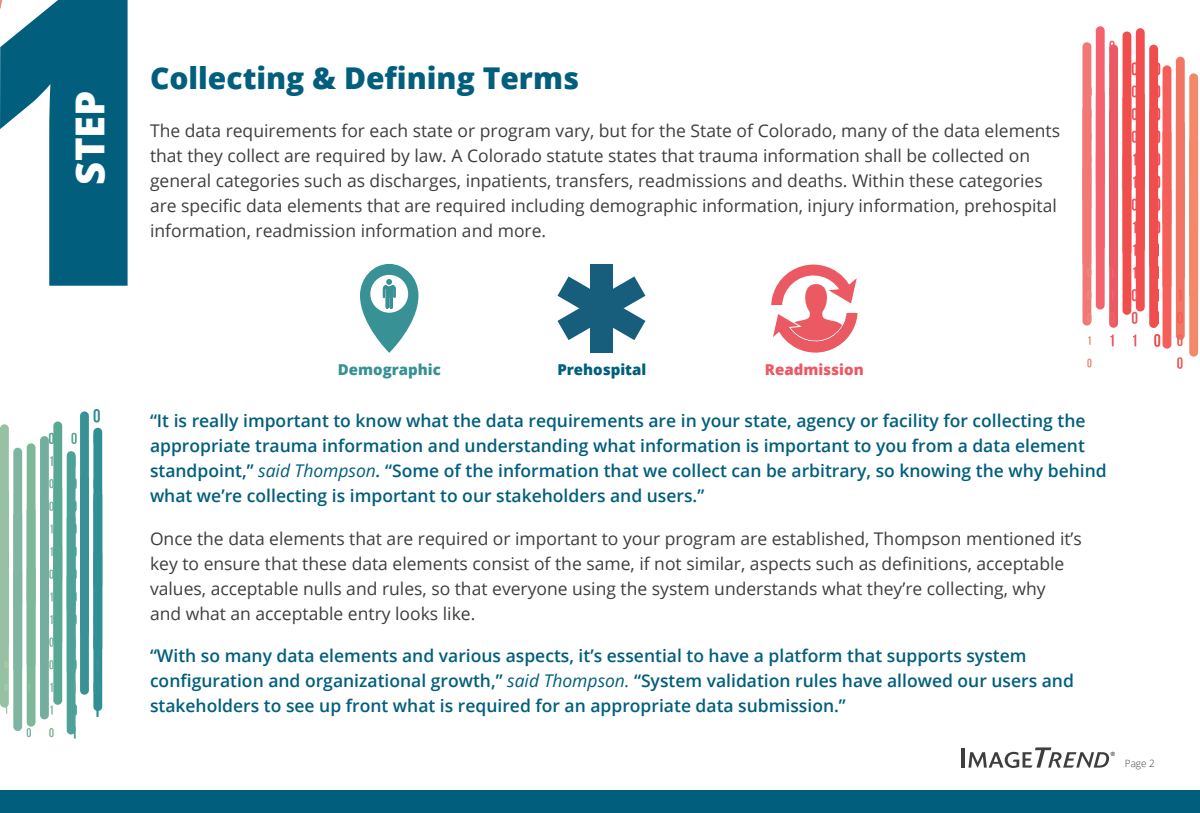
<style>
.page{position:relative;width:1200px;height:813px;background:#fff}
.page>*{position:absolute;margin:0;border:0;box-sizing:border-box;transform-origin:0 0}
.t1{font:800 40px "Open Sans";color:#fff}
.t2{font:800 30px "Open Sans";color:#015e7d}
.t3{font:17.5px/25px "Open Sans";color:#3e3e3f}
.t4{font:600 17.5px/25px "Open Sans";color:#015e7d}
.t5{font:800 15px "Open Sans";color:#389194}
.t6{font:800 15px "Open Sans";color:#015e7d}
.t7{font:800 15px "Open Sans";color:#eb5963}
.t8{font:300 10px "Open Sans";color:#3e3e3f}
.t9{font:700 5.75px "Arial";color:#3e3e3f}
.s1{font-weight:400;font-style:italic}
.s2{font-style:italic}
</style>
<div class="page">
<hr style="left:961px;top:747px;width:4px;height:20px;background:#3e3e3f">
<svg style="left:968px;top:747px;width:141px;height:21px"></svg>
<svg style="left:0;top:0;width:128px;height:286px"></svg>
<div style="left:1189px;top:195px;width:9px;height:161px;background:#f5876b;border-radius:4px"></div>
<div style="left:1176px;top:178px;width:9px;height:162px;background:#f27563;border-radius:4px"></div>
<div style="left:1163px;top:187px;width:8px;height:161px;background:#f55e59;border-radius:4px"></div>
<div style="left:1149px;top:166px;width:9px;height:162px;background:#f04d4f;border-radius:4px"></div>
<div style="left:1136px;top:150px;width:9px;height:161px;background:#f24d4f;border-radius:4px"></div>
<div style="left:1123px;top:153px;width:8px;height:162px;background:#f04d4d;border-radius:4px"></div>
<div style="left:1109px;top:166px;width:9px;height:162px;background:#eb5963;border-radius:4px"></div>
<div style="left:1096px;top:148px;width:9px;height:161px;background:#f5616e;border-radius:4px"></div>
<div style="left:1082px;top:164px;width:9px;height:161px;background:#f27878;border-radius:4px"></div>
<svg style="left:1109px;top:41px;width:6px;height:5px"></svg>
<svg style="left:1132px;top:62px;width:4px;height:13px"></svg>
<svg style="left:1158px;top:62px;width:2px;height:13px"></svg>
<svg style="left:1132px;top:85px;width:4px;height:12px"></svg>
<svg style="left:1158px;top:85px;width:2px;height:13px"></svg>
<svg style="left:1132px;top:108px;width:4px;height:12px"></svg>
<svg style="left:1158px;top:108px;width:2px;height:12px"></svg>
<svg style="left:1132px;top:131px;width:4px;height:12px"></svg>
<svg style="left:1158px;top:130px;width:2px;height:13px"></svg>
<svg style="left:1133px;top:153px;width:3px;height:12px"></svg>
<svg style="left:1158px;top:153px;width:2px;height:13px"></svg>
<svg style="left:1133px;top:176px;width:3px;height:12px"></svg>
<svg style="left:1158px;top:175px;width:2px;height:13px"></svg>
<svg style="left:1132px;top:198px;width:4px;height:13px"></svg>
<svg style="left:1158px;top:198px;width:2px;height:13px"></svg>
<svg style="left:1133px;top:221px;width:3px;height:12px"></svg>
<svg style="left:1158px;top:221px;width:2px;height:13px"></svg>
<svg style="left:1133px;top:244px;width:3px;height:12px"></svg>
<svg style="left:1158px;top:243px;width:1px;height:13px"></svg>
<svg style="left:1087px;top:268px;width:4px;height:9px"></svg>
<svg style="left:1133px;top:266px;width:3px;height:12px"></svg>
<svg style="left:1158px;top:266px;width:1px;height:13px"></svg>
<svg style="left:1087px;top:291px;width:4px;height:8px"></svg>
<svg style="left:1132px;top:289px;width:5px;height:12px"></svg>
<svg style="left:1158px;top:289px;width:1px;height:12px"></svg>
<svg style="left:1178px;top:290px;width:3px;height:11px"></svg>
<svg style="left:1087px;top:313px;width:4px;height:9px"></svg>
<svg style="left:1109px;top:312px;width:5px;height:11px"></svg>
<svg style="left:1132px;top:312px;width:5px;height:12px"></svg>
<svg style="left:1158px;top:311px;width:1px;height:13px"></svg>
<svg style="left:1177px;top:312px;width:6px;height:11px"></svg>
<svg style="left:1088px;top:336px;width:3px;height:9px"></svg>
<svg style="left:1110px;top:334px;width:4px;height:12px"></svg>
<svg style="left:1133px;top:334px;width:3px;height:12px"></svg>
<svg style="left:1154px;top:334px;width:6px;height:13px"></svg>
<svg style="left:1177px;top:335px;width:6px;height:11px"></svg>
<svg style="left:1087px;top:358px;width:4px;height:9px"></svg>
<svg style="left:1177px;top:357px;width:6px;height:12px"></svg>
<div style="left:1189px;top:73px;width:9px;height:162px;background:#f5876b;border-radius:4px"></div>
<div style="left:1176px;top:57px;width:9px;height:161px;background:#f27563;border-radius:4px"></div>
<div style="left:1163px;top:65px;width:8px;height:162px;background:#f55e59;border-radius:4px"></div>
<div style="left:1149px;top:45px;width:9px;height:161px;background:#f04d4f;border-radius:4px"></div>
<div style="left:1136px;top:28px;width:9px;height:162px;background:#f24d4f;border-radius:4px"></div>
<div style="left:1123px;top:31px;width:8px;height:162px;background:#f04d4d;border-radius:4px"></div>
<div style="left:1109px;top:44px;width:9px;height:162px;background:#eb5963;border-radius:4px"></div>
<div style="left:1096px;top:26px;width:9px;height:162px;background:#f5616e;border-radius:4px"></div>
<div style="left:1082px;top:42px;width:9px;height:162px;background:#f27878;border-radius:4px"></div>
<div style="left:93px;top:549px;width:9px;height:162px;background:#2e8f94;border-radius:4px"></div>
<div style="left:80px;top:533px;width:9px;height:161px;background:#389194;border-radius:4px"></div>
<div style="left:67px;top:573px;width:9px;height:161px;background:#4da199;border-radius:4px"></div>
<div style="left:53px;top:543px;width:9px;height:161px;background:#59a894;border-radius:4px"></div>
<div style="left:40px;top:558px;width:9px;height:161px;background:#75ad9e;border-radius:4px"></div>
<div style="left:27px;top:565px;width:9px;height:161px;background:#7db899;border-radius:4px"></div>
<div style="left:13px;top:569px;width:9px;height:162px;background:#80b5a1;border-radius:4px"></div>
<div style="left:0;top:546px;width:9px;height:161px;background:#96c2a3;border-radius:4px"></div>
<svg style="left:94px;top:409px;width:6px;height:13px"></svg>
<svg style="left:49px;top:432px;width:4px;height:12px"></svg>
<svg style="left:71px;top:432px;width:6px;height:12px"></svg>
<svg style="left:50px;top:456px;width:3px;height:10px"></svg>
<svg style="left:49px;top:479px;width:4px;height:9px"></svg>
<svg style="left:49px;top:501px;width:4px;height:10px"></svg>
<svg style="left:50px;top:524px;width:3px;height:9px"></svg>
<svg style="left:50px;top:547px;width:3px;height:9px"></svg>
<svg style="left:49px;top:569px;width:4px;height:9px"></svg>
<svg style="left:50px;top:592px;width:3px;height:9px"></svg>
<svg style="left:50px;top:615px;width:3px;height:9px"></svg>
<svg style="left:49px;top:637px;width:5px;height:9px"></svg>
<svg style="left:49px;top:660px;width:5px;height:9px"></svg>
<svg style="left:5px;top:684px;width:3px;height:6px"></svg>
<svg style="left:50px;top:682px;width:3px;height:9px"></svg>
<svg style="left:73px;top:681px;width:3px;height:11px"></svg>
<svg style="left:50px;top:705px;width:3px;height:9px"></svg>
<svg style="left:75px;top:704px;width:2px;height:12px"></svg>
<svg style="left:95px;top:710px;width:4px;height:6px"></svg>
<svg style="left:27px;top:728px;width:4px;height:9px"></svg>
<svg style="left:49px;top:728px;width:5px;height:9px"></svg>
<svg style="left:72px;top:726px;width:4px;height:12px"></svg>
<div style="left:53px;top:484px;width:9px;height:162px;background:#59a894;border-radius:4px"></div>
<div style="left:93px;top:427px;width:9px;height:162px;background:#2e8f94;border-radius:4px"></div>
<div style="left:80px;top:411px;width:9px;height:162px;background:#389194;border-radius:4px"></div>
<div style="left:67px;top:451px;width:9px;height:161px;background:#4da199;border-radius:4px"></div>
<div style="left:53px;top:421px;width:9px;height:162px;background:#59a894;border-radius:4px"></div>
<div style="left:40px;top:436px;width:9px;height:161px;background:#75ad9e;border-radius:4px"></div>
<div style="left:27px;top:443px;width:9px;height:162px;background:#7db899;border-radius:4px"></div>
<div style="left:13px;top:447px;width:9px;height:162px;background:#80b5a1;border-radius:4px"></div>
<div style="left:0;top:424px;width:9px;height:161px;background:#96c2a3;border-radius:4px"></div>
<svg style="left:360px;top:264px;width:58px;height:89px"></svg>
<svg style="left:557px;top:276px;width:88px;height:64px"></svg>
<div style="left:590px;top:264px;width:23px;height:88px;background:#175e7d"></div>
<svg style="left:771px;top:264px;width:87px;height:89px"></svg>
<div style="left:0;top:790px;width:1200px;height:22px;background:#015e7d"></div>
<p class="t1" style="left:59px;top:184px;width:95px;rotate:-90deg">STEP</p>
<p class="t2" style="left:150px;top:55px;width:431px">Collecting &amp; Defining Terms</p>
<p class="t3" style="left:150px;top:117px;width:912px">The data requirements for each state or program vary, but for the State of Colorado, many of the data elements that they collect are required by law. A Colorado statute states that trauma information shall be collected on general categories such as discharges, inpatients, transfers, readmissions and deaths. Within these categories are specific data elements that are required including demographic information, injury information, prehospital information, readmission information and more.</p>
<p class="t5" style="left:338px;top:358px;width:104px">Demographic</p>
<p class="t6" style="left:557px;top:358px;width:90px">Prehospital</p>
<p class="t7" style="left:765px;top:358px;width:100px">Readmission</p>
<p class="t4" style="left:150px;top:407px;width:937px">“It is really important to know what the data requirements are in your state, agency or facility for collecting the</p>
<p class="t4" style="left:150px;top:432px;width:936px">appropriate trauma information and understanding what information is important to you from a data element</p>
<p class="t4" style="left:150px;top:457px;width:958px">standpoint,” <span class="s1">said Thompson</span><span class="s2">.</span> “Some of the information that we collect can be arbitrary, so knowing the why behind what we’re collecting is important to our stakeholders and users.”</p>
<p class="t3" style="left:150px;top:525px;width:933px">Once the data elements that are required or important to your program are established, Thompson mentioned it’s key to ensure that these data elements consist of the same, if not similar, aspects such as definitions, acceptable</p>
<p class="t3" style="left:150px;top:575px;width:897px">values, acceptable nulls and rules, so that everyone using the system understands what they’re collecting, why</p>
<p class="t3" style="left:150px;top:600px;width:327px">and what an acceptable entry looks like.</p>
<p class="t4" style="left:150px;top:642px;width:926px">“With so many data elements and various aspects, it’s essential to have a platform that supports system configuration and organizational growth,” <span class="s1">said Thompson.</span> “System validation rules have allowed our users and stakeholders to see up front what is required for an appropriate data submission.”</p>
<p class="t9" style="left:1111px;top:750px;width:6px">®</p>
<p class="t8" style="left:1125px;top:756px;width:32px">Page 2</p>
</div>
